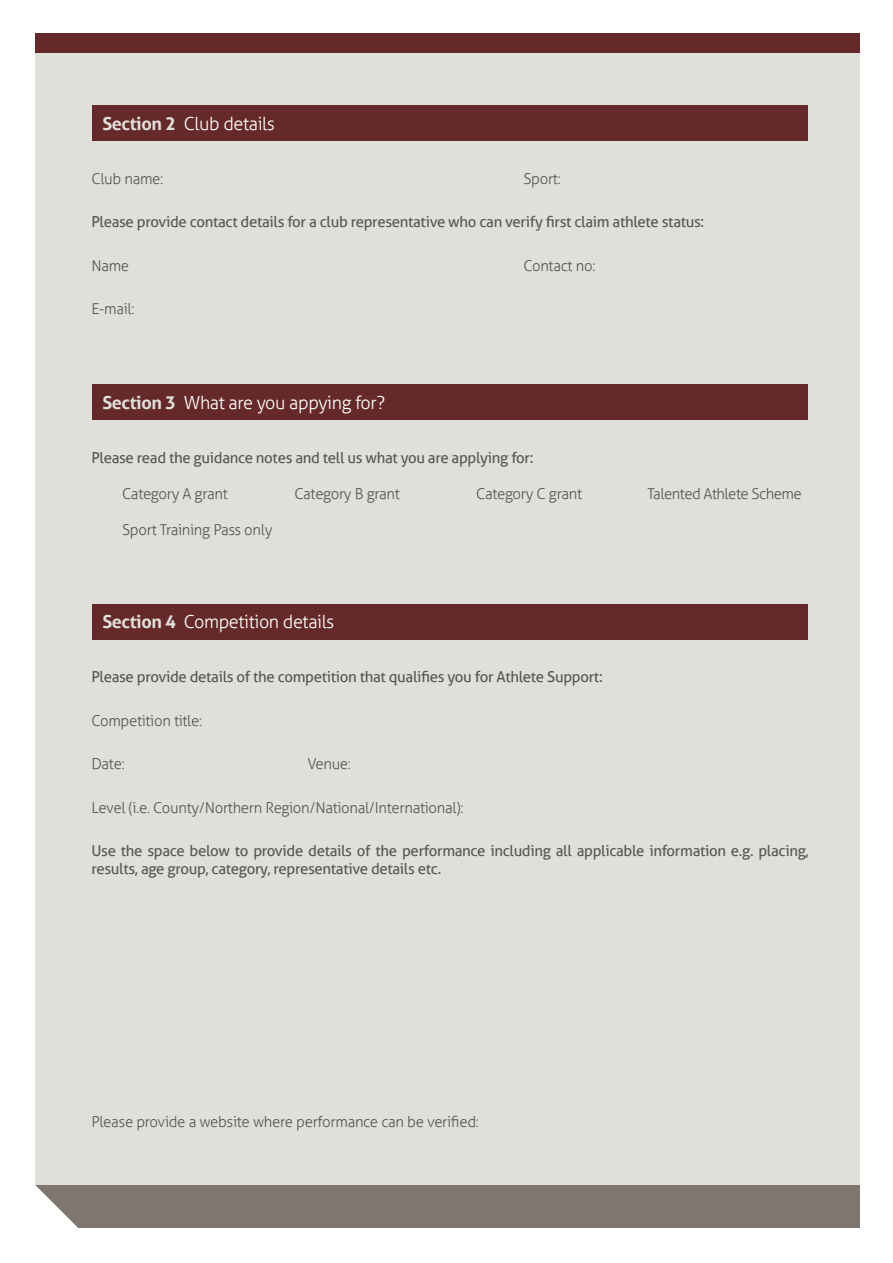
<style>
.page{position:relative;width:893px;height:1263px;background:#fff}
.page>*{position:absolute;margin:0;border:0;box-sizing:border-box;transform-origin:0 0}
.t1{font:300 18px "Aller";letter-spacing:-.02em;color:#fff}
.t2{font:15px/18px "Aller";letter-spacing:-.02em;color:#575756}
.t3{font:300 15px "Aller";letter-spacing:-.02em;color:#575756}
.s1{font-weight:700;color:#e0e0db}
</style>
<div class="page">
<div style="left:35px;top:33px;width:825px;height:1195px;background:#e0e0db"></div>
<div style="left:35px;top:1186px;width:825px;height:42px;background:#7f776f"></div>
<div style="left:35px;top:33px;width:825px;height:19px;background:#652929"></div>
<div style="left:92px;top:105px;width:716px;height:35px;background:#652929"></div>
<div style="left:92px;top:604px;width:716px;height:35px;background:#652929"></div>
<div style="left:92px;top:384px;width:716px;height:36px;background:#652929"></div>
<svg style="left:35px;top:1185px;width:53px;height:43px"></svg>
<p class="t1" style="left:102px;top:112px;width:174px"><span class="s1">Section 2</span> Club details</p>
<p class="t3" style="left:91px;top:169px;width:73px">Club name:</p>
<p class="t3" style="left:523px;top:169px;width:39px">Sport:</p>
<p class="t2" style="left:91px;top:213px;width:614px">Please provide contact details for a club representative who can verify first claim athlete status:</p>
<p class="t3" style="left:91px;top:256px;width:39px">Name</p>
<p class="t3" style="left:523px;top:256px;width:73px">Contact no:</p>
<p class="t3" style="left:91px;top:300px;width:45px">E-mail:</p>
<p class="t1" style="left:102px;top:391px;width:284px"><span class="s1">Section 3</span> What are you appying for?</p>
<p class="t2" style="left:91px;top:448px;width:443px">Please read the guidance notes and tell us what you are applying for:</p>
<p class="t3" style="left:122px;top:484px;width:107px">Category A grant</p>
<p class="t3" style="left:294px;top:484px;width:107px">Category B grant</p>
<p class="t3" style="left:476px;top:484px;width:107px">Category C grant</p>
<p class="t3" style="left:647px;top:484px;width:156px">Talented Athlete Scheme</p>
<p class="t3" style="left:122px;top:520px;width:152px">Sport Training Pass only</p>
<p class="t1" style="left:102px;top:611px;width:234px"><span class="s1">Section 4</span> Competition details</p>
<p class="t2" style="left:91px;top:668px;width:513px">Please provide details of the competition that qualifies you for Athlete Support:</p>
<p class="t3" style="left:91px;top:712px;width:112px">Competition title:</p>
<p class="t3" style="left:91px;top:755px;width:35px">Date:</p>
<p class="t3" style="left:307px;top:755px;width:45px">Venue:</p>
<p class="t3" style="left:91px;top:799px;width:373px">Level (i.e. County/Northern Region/National/International):</p>
<p class="t2" style="left:91px;top:842px;width:719px">Use the space below to provide details of the performance including all applicable information e.g. placing, results, age group, category, representative details etc.</p>
<p class="t3" style="left:91px;top:1112px;width:389px">Please provide a website where performance can be verified:</p>
</div>
